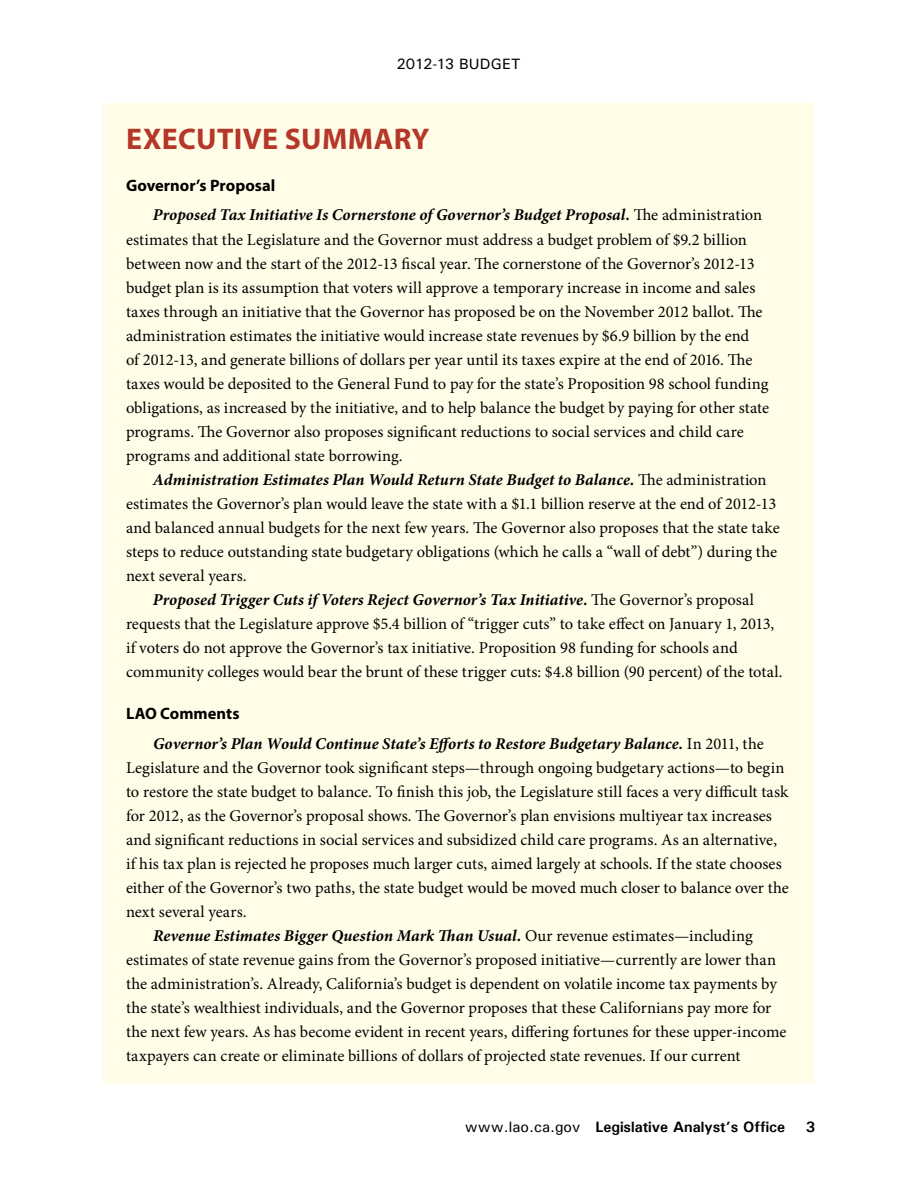
<style>
.page{position:relative;width:918px;height:1188px;background:#fff}
.page>*{position:absolute;margin:0;border:0;box-sizing:border-box;transform-origin:0 0}
.t1{font:700 30px "Myriad Pro";letter-spacing:.01em;color:#b4372a}
.t2{font:16.5px/24px "Minion Pro";color:#000}
.t3{font:italic 700 16.5px "Minion Pro";letter-spacing:.005em;color:#000}
.t4{font:700 16.5px "Myriad Pro";color:#000}
.t5{font:700 15px "Univers";color:#000}
.t6{font:500 15px "Univers";letter-spacing:.015em;color:#000}
.s1{font-weight:700;font-style:italic}
.s2{font-weight:400;font-style:normal}
.s3{font-weight:500}
</style>
<div class="page">
<div style="left:104px;top:104px;width:710px;height:980px;background:#fffde7"></div>
<p class="t6" style="left:396px;top:55px;width:126px">2012-13 BUDGET</p>
<h1 class="t1" style="left:126px;top:119px;width:305px">Executive Summary</h1>
<p class="t4" style="left:126px;top:174px;width:151px">Governor’s Proposal</p>
<p class="t2" style="left:126px;top:203px;width:645px;text-indent:27px"><span class="s1">Proposed Tax Initiative Is Cornerstone of Governor’s Budget Proposal.</span> The administration estimates that the Legislature and the Governor must address a budget problem of $9.2 billion between now and the start of the 2012-13 fiscal year. The cornerstone of the Governor’s 2012-13 budget plan is its assumption that voters will approve a temporary increase in income and sales taxes through an initiative that the Governor has proposed be on the November 2012 ballot. The administration estimates the initiative would increase state revenues by $6.9 billion by the end<br>of 2012-13, and generate billions of dollars per year until its taxes expire at the end of 2016. The taxes would be deposited to the General Fund to pay for the state’s Proposition 98 school funding obligations, as increased by the initiative, and to help balance the budget by paying for other state programs. The Governor also proposes significant reductions to social services and child care programs and additional state borrowing.</p>
<p class="t3" style="left:153px;top:468px;width:615px">Administration Estimates Plan Would Return State Budget to Balance. <span class="s2">The administration</span></p>
<p class="t2" style="left:126px;top:491px;width:652px">estimates the Governor’s plan would leave the state with a $1.1 billion reserve at the end of 2012-13</p>
<p class="t2" style="left:126px;top:515px;width:655px">and balanced annual budgets for the next few years. The Governor also proposes that the state take</p>
<p class="t2" style="left:126px;top:539px;width:653px">steps to reduce outstanding state budgetary obligations (which he calls a “wall of debt”) during the</p>
<p class="t2" style="left:126px;top:563px;width:122px">next several years.</p>
<p class="t3" style="left:153px;top:588px;width:603px">Proposed Trigger Cuts if Voters Reject Governor’s Tax Initiative. <span class="s2">The Governor’s proposal</span></p>
<p class="t2" style="left:126px;top:611px;width:650px">requests that the Legislature approve $5.4 billion of “trigger cuts” to take effect on January 1, 2013,</p>
<p class="t2" style="left:126px;top:635px;width:613px">if voters do not approve the Governor’s tax initiative. Proposition 98 funding for schools and</p>
<p class="t2" style="left:126px;top:659px;width:658px">community colleges would bear the brunt of these trigger cuts: $4.8 billion (90 percent) of the total.</p>
<p class="t4" style="left:126px;top:702px;width:115px">LAO Comments</p>
<p class="t3" style="left:153px;top:732px;width:612px">Governor’s Plan Would Continue State’s Efforts to Restore Budgetary Balance. <span class="s2">In 2011, the</span></p>
<p class="t2" style="left:126px;top:755px;width:660px">Legislature and the Governor took significant steps—through ongoing budgetary actions—to begin</p>
<p class="t2" style="left:126px;top:779px;width:664px">to restore the state budget to balance. To finish this job, the Legislature still faces a very difficult task</p>
<p class="t2" style="left:126px;top:803px;width:647px">for 2012, as the Governor’s proposal shows. The Governor’s plan envisions multiyear tax increases</p>
<p class="t2" style="left:126px;top:827px;width:653px">and significant reductions in social services and subsidized child care programs. As an alternative,</p>
<p class="t2" style="left:126px;top:851px;width:657px">if his tax plan is rejected he proposes much larger cuts, aimed largely at schools. If the state chooses</p>
<p class="t2" style="left:126px;top:875px;width:664px">either of the Governor’s two paths, the state budget would be moved much closer to balance over the</p>
<p class="t2" style="left:126px;top:899px;width:122px">next several years.</p>
<p class="t3" style="left:153px;top:924px;width:601px">Revenue Estimates Bigger Question Mark Than Usual. <span class="s2">Our revenue estimates—including</span></p>
<p class="t2" style="left:126px;top:948px;width:652px">estimates of state revenue gains from the Governor’s proposed initiative—currently are lower than</p>
<p class="t2" style="left:126px;top:972px;width:652px">the administration’s. Already, California’s budget is dependent on volatile income tax payments by</p>
<p class="t2" style="left:126px;top:996px;width:647px">the state’s wealthiest individuals, and the Governor proposes that these Californians pay more for</p>
<p class="t2" style="left:126px;top:1020px;width:662px">the next few years. As has become evident in recent years, differing fortunes for these upper-income</p>
<p class="t2" style="left:126px;top:1044px;width:616px">taxpayers can create or eliminate billions of dollars of projected state revenues. If our current</p>
<p class="t5" style="left:465px;top:1118px;width:322px"><span class="s3">www.lao.ca.gov</span> Legislative Analyst’s Office</p>
<p class="t5" style="left:806px;top:1118px;width:11px">3</p>
</div>
